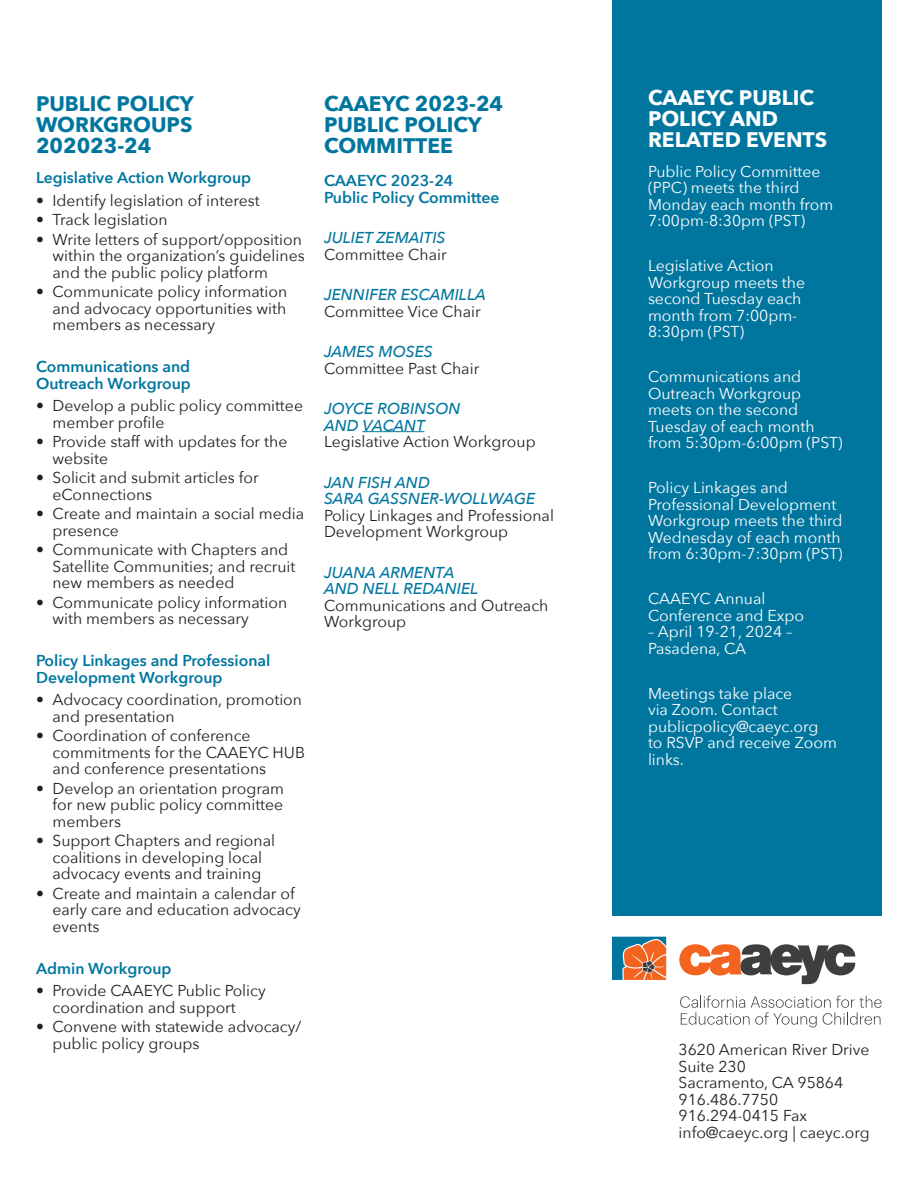
<style>
.page{position:relative;width:918px;height:1188px;background:#fff}
.page>*{position:absolute;margin:0;border:0;box-sizing:border-box;transform-origin:0 0}
.t1{font:700 21px/21px "Avenir Next";color:#00769f;text-align:justify}
.t2{font:700 21px/21px "Avenir Next";color:#fff}
.t3{font:15.75px/16.5px "Avenir Next";color:#231f20}
.t4{font:15.75px/16.5px "Avenir Next";color:#fff}
.t5{font:600 15.75px/16.5px "Avenir Next";color:#00769f}
.t6{font:italic 500 15.75px/16.5px "Avenir Next";color:#00769f}
</style>
<div class="page">
<hr style="left:362px;top:431px;width:62px;height:1px;background:#00769f">
<div style="left:612px;top:0;width:270px;height:916px;background:#00769f"></div>
<svg style="left:679px;top:944px;width:176px;height:40px"></svg>
<svg style="left:680px;top:996px;width:202px;height:31px"></svg>
<svg style="left:612px;top:937px;width:54px;height:43px;background:#9e7962"></svg>
<h1 class="t1" style="left:36px;top:93px;width:159px">PUBLIC POLICY WORKGROUPS 202023-24</h1>
<p class="t5" style="left:36px;top:169px;width:217px">Legislative Action Workgroup</p>
<p class="t3" style="left:36px;top:191px;width:225px">• Identify legislation of interest</p>
<p class="t3" style="left:36px;top:211px;width:133px">• Track legislation</p>
<p class="t3" style="left:53px;top:230px;width:254px;text-indent:-17px">• Write letters of support/opposition within the organization’s guidelines and the public policy platform</p>
<p class="t3" style="left:53px;top:283px;width:236px;text-align:justify;text-indent:-17px">• Communicate policy information and advocacy opportunities with members as necessary</p>
<p class="t5" style="left:36px;top:358px;width:156px">Communications and<br>Outreach Workgroup</p>
<p class="t3" style="left:53px;top:397px;width:252px;text-indent:-17px">• Develop a public policy committee member profile</p>
<p class="t3" style="left:53px;top:433px;width:236px;text-indent:-17px">• Provide staff with updates for the website</p>
<p class="t3" style="left:53px;top:469px;width:208px;text-indent:-17px">• Solicit and submit articles for eConnections</p>
<p class="t3" style="left:53px;top:505px;width:253px;text-indent:-17px">• Create and maintain a social media presence</p>
<p class="t3" style="left:53px;top:541px;width:244px;text-indent:-17px">• Communicate with Chapters and<br>Satellite Communities; and recruit new members as needed</p>
<p class="t3" style="left:53px;top:593px;width:236px;text-indent:-17px">• Communicate policy information with members as necessary</p>
<p class="t5" style="left:36px;top:652px;width:236px">Policy Linkages and Professional<br>Development Workgroup</p>
<p class="t3" style="left:53px;top:691px;width:251px;text-indent:-17px">• Advocacy coordination, promotion and presentation</p>
<p class="t3" style="left:53px;top:727px;width:254px;text-indent:-17px">• Coordination of conference commitments for the CAAEYC HUB and conference presentations</p>
<p class="t3" style="left:53px;top:779px;width:233px;text-align:justify;text-indent:-17px">• Develop an orientation program for new public policy committee members</p>
<p class="t3" style="left:36px;top:832px;width:241px;text-align:center">• Support Chapters and regional coalitions in developing local advocacy events and training</p>
<p class="t3" style="left:53px;top:884px;width:250px;text-indent:-17px">• Create and maintain a calendar of early care and education advocacy events</p>
<p class="t5" style="left:36px;top:960px;width:137px">Admin Workgroup</p>
<p class="t3" style="left:53px;top:982px;width:215px;text-indent:-17px">• Provide CAAEYC Public Policy coordination and support</p>
<p class="t3" style="left:53px;top:1018px;width:250px;text-indent:-17px">• Convene with statewide advocacy/ public policy groups</p>
<h1 class="t1" style="left:324px;top:93px;width:181px;text-align:left">CAAEYC 2023-24<br>PUBLIC POLICY<br>COMMITTEE</h1>
<p class="t5" style="left:324px;top:172px;width:177px">CAAEYC 2023-24<br>Public Policy Committee</p>
<p class="t6" style="left:324px;top:229px;width:123px">JULIET ZEMAITIS</p>
<p class="t3" style="left:324px;top:245px;width:124px">Committee Chair</p>
<p class="t6" style="left:324px;top:286px;width:163px">JENNIFER ESCAMILLA</p>
<p class="t3" style="left:324px;top:302px;width:158px">Committee Vice Chair</p>
<p class="t6" style="left:324px;top:343px;width:110px">JAMES MOSES</p>
<p class="t3" style="left:324px;top:359px;width:157px">Committee Past Chair</p>
<p class="t6" style="left:324px;top:400px;width:138px">JOYCE ROBINSON<br>AND VACANT</p>
<p class="t3" style="left:324px;top:433px;width:213px">Legislative Action Workgroup</p>
<p class="t6" style="left:324px;top:473px;width:213px">JAN FISH AND<br>SARA GASSNER-WOLLWAGE</p>
<p class="t3" style="left:324px;top:506px;width:232px">Policy Linkages and Professional<br>Development Workgroup</p>
<p class="t6" style="left:324px;top:563px;width:156px">JUANA ARMENTA<br>AND NELL REDANIEL</p>
<p class="t3" style="left:324px;top:596px;width:226px">Communications and Outreach<br>Workgroup</p>
<h1 class="t2" style="left:648px;top:87px;width:181px">CAAEYC PUBLIC<br>POLICY AND<br>RELATED EVENTS</h1>
<p class="t4" style="left:648px;top:162px;width:187px">Public Policy Committee (PPC) meets the third<br>Monday each month from<br>7:00pm-8:30pm (PST)</p>
<p class="t4" style="left:648px;top:257px;width:159px">Legislative Action<br>Workgroup meets the second Tuesday each month from 7:00pm-<br>8:30pm (PST)</p>
<p class="t4" style="left:648px;top:368px;width:196px">Communications and<br>Outreach Workgroup meets on the second<br>Tuesday of each month from 5:30pm-6:00pm (PST)</p>
<p class="t4" style="left:648px;top:479px;width:196px">Policy Linkages and<br>Professional Development<br>Workgroup meets the third<br>Wednesday of each month from 6:30pm-7:30pm (PST)</p>
<p class="t4" style="left:648px;top:590px;width:158px">CAAEYC Annual<br>Conference and Expo</p>
<p class="t4" style="left:648px;top:623px;width:146px">– April 19-21, 2024 –<br>Pasadena, CA</p>
<p class="t4" style="left:648px;top:684px;width:190px">Meetings take place<br>via Zoom. Contact publicpolicy@caeyc.org to RSVP and receive Zoom links.</p>
<p class="t3" style="left:679px;top:1041px;width:193px">3620 American River Drive<br>Suite 230<br>Sacramento, CA 95864<br>916.486.7750<br>916.294-0415 Fax info@caeyc.org | caeyc.org</p>
</div>
